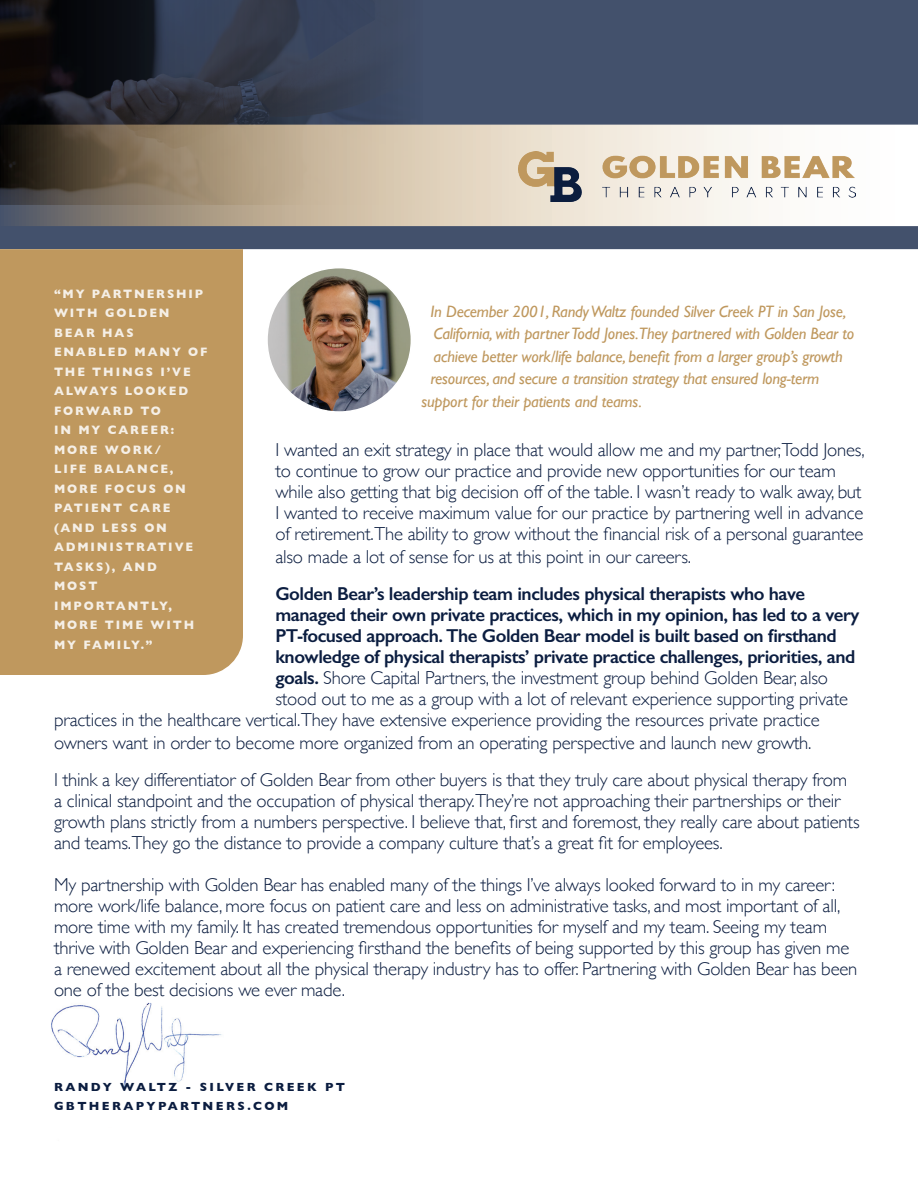
<style>
.page{position:relative;width:918px;height:1188px;background:#fff}
.page>*{position:absolute;margin:0;border:0;box-sizing:border-box;transform-origin:0 0}
.t1{font:300 18.75px/21px "Gill Sans";letter-spacing:-.01em;color:#0b1d40}
.t2{font:600 18.75px "Gill Sans";letter-spacing:-.025em;color:#0b1d40}
.t3{font:italic 16.5px "Gill Sans";letter-spacing:-.015em;color:#bf985e}
.t4{font:700 12.45px/19.5px "Gill Sans";letter-spacing:.16em;color:#fff;scale:.95 1}
.t5{font:700 12px/19.5px "Gill Sans";letter-spacing:.2em;color:#0b1d40}
.s1{font-weight:600}
</style>
<div class="page">
<div style="left:0;top:0;width:918px;height:249px;background:#43516c"></div>
<img style="left:267px;top:268px;width:144px;height:144px;border-radius:72px">
<div style="left:0;top:249px;width:243px;height:426px;background:#bf985e"></div>
<img style="left:51px;top:1002px;width:171px;height:87px">
<img style="left:0;top:0;width:422px;height:125px">
<svg style="left:0;top:125px;width:918px;height:101px"></svg>
<img style="left:519px;top:152px;width:337px;height:50px">
<p class="t4" style="left:54px;top:284px;width:163px">“MY PARTNERSHIP<br>WITH GOLDEN<br>BEAR HAS<br>ENABLED MANY OF<br>THE THINGS I’VE<br>ALWAYS LOOKED<br>FORWARD TO<br>IN MY CAREER:<br>MORE WORK/<br>LIFE BALANCE,<br>MORE FOCUS ON<br>PATIENT CARE (AND LESS ON<br>ADMINISTRATIVE<br>TASKS), AND<br>MOST<br>IMPORTANTLY,<br>MORE TIME WITH<br>MY FAMILY.”</p>
<p class="t3" style="left:430px;top:302px;width:417px">In December 2001, Randy Waltz founded Silver Creek PT in San Jose,</p>
<p class="t3" style="left:434px;top:324px;width:422px">California, with partner Todd Jones.They partnered with Golden Bear to</p>
<p class="t3" style="left:434px;top:347px;width:411px">achieve better work/life balance, benefit from a larger group’s growth</p>
<p class="t3" style="left:430px;top:369px;width:390px">resources, and secure a transition strategy that ensured long-term</p>
<p class="t3" style="left:422px;top:392px;width:222px">support for their patients and teams.</p>
<p class="t1" style="left:275px;top:438px;width:591px">I wanted an exit strategy in place that would allow me and my partner,Todd Jones, to continue to grow our practice and provide new opportunities for our team while also getting that big decision off of the table. I wasn’t ready to walk away, but I wanted to receive maximum value for our practice by partnering well in advance of retirement.The ability to grow without the financial risk of a personal guarantee also made a lot of sense for us at this point in our careers.</p>
<p class="t2" style="left:275px;top:582px;width:531px">Golden Bear’s leadership team includes physical therapists who have</p>
<p class="t2" style="left:275px;top:603px;width:586px">managed their own private practices, which in my opinion, has led to a very</p>
<p class="t2" style="left:275px;top:624px;width:563px">PT-focused approach. The Golden Bear model is built based on firsthand</p>
<p class="t2" style="left:275px;top:645px;width:581px">knowledge of physical therapists’ private practice challenges, priorities, and</p>
<p class="t1" style="left:275px;top:667px;width:554px"><span class="s1">goals.</span> Shore Capital Partners, the investment group behind Golden Bear, also</p>
<p class="t1" style="left:275px;top:688px;width:574px">stood out to me as a group with a lot of relevant experience supporting private</p>
<p class="t1" style="left:54px;top:709px;width:767px">practices in the healthcare vertical.They have extensive experience providing the resources private practice</p>
<p class="t1" style="left:54px;top:731px;width:759px">owners want in order to become more organized from an operating perspective and launch new growth.</p>
<p class="t1" style="left:54px;top:769px;width:807px">I think a key differentiator of Golden Bear from other buyers is that they truly care about physical therapy from a clinical standpoint and the occupation of physical therapy.They’re not approaching their partnerships or their growth plans strictly from a numbers perspective. I believe that, first and foremost, they really care about patients and teams.They go the distance to provide a company culture that’s a great fit for employees.</p>
<p class="t1" style="left:54px;top:874px;width:805px">My partnership with Golden Bear has enabled many of the things I’ve always looked forward to in my career: more work/life balance, more focus on patient care and less on administrative tasks, and most important of all, more time with my family. It has created tremendous opportunities for myself and my team. Seeing my team thrive with Golden Bear and experiencing firsthand the benefits of being supported by this group has given me a renewed excitement about all the physical therapy industry has to offer. Partnering with Golden Bear has been one of the best decisions we ever made.</p>
<p class="t5" style="left:54px;top:1077px;width:293px">RANDY WALTZ - SILVER CREEK PT<br>GBTHERAPYPARTNERS.COM</p>
</div>
